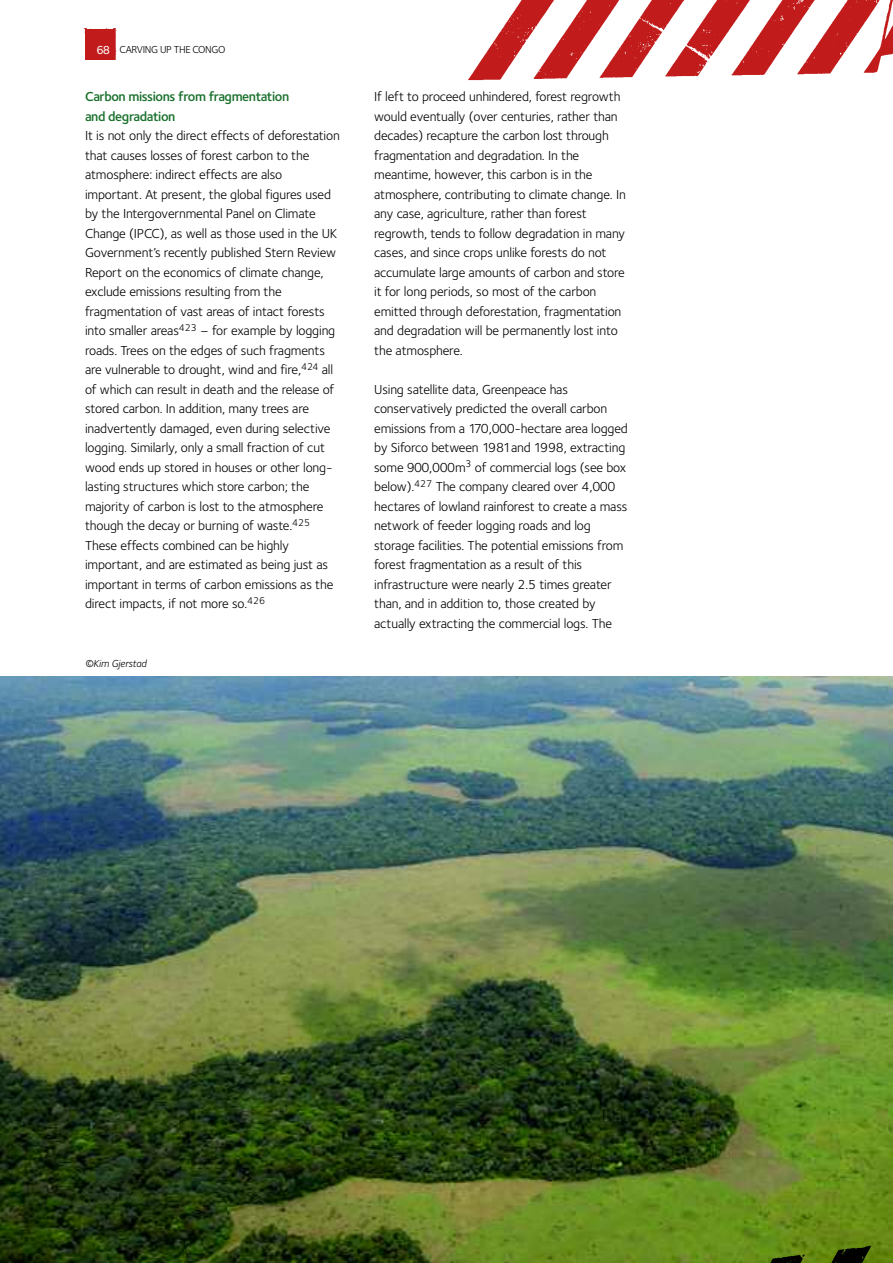
<style>
.page{position:relative;width:893px;height:1263px;background:#fff}
.page>*{position:absolute;margin:0;border:0;box-sizing:border-box;transform-origin:0 0}
.t1{font:13.5px/19.5px "Foundry Sterling";letter-spacing:-.01em;color:#000}
.t2{font:600 13.5px/19.5px "Foundry Sterling";letter-spacing:-.03em;color:#1a702c}
.t3{font:10.5px "Foundry Sterling";letter-spacing:-.035em;color:#000}
.t4{font:italic 10.5px "Foundry Sterling";letter-spacing:-.01em;color:#000}
.s1{font-weight:500;font-size:12px;color:#fff}
</style>
<div class="page">
<div style="left:85px;top:30px;width:30px;height:30px;background:#c11b1b"></div>
<img style="left:85px;top:28px;width:30px;height:2px">
<img style="left:113px;top:29px;width:4px;height:31px">
<img style="left:0;top:677px;width:893px;height:586px">
<img style="left:468px;top:0;width:425px;height:81px">
<img style="left:730px;top:1193px;width:163px;height:70px">
<p class="t3" style="left:96px;top:46px;width:131px"><span class="s1">68</span> CARVING UP THE CONGO</p>
<p class="t2" style="left:85px;top:88px;width:206px">Carbon missions from fragmentation and degradation</p>
<p class="t1" style="left:85px;top:127px;width:256px">It is not only the direct effects of deforestation that causes losses of forest carbon to the atmosphere: indirect effects are also important. At present, the global figures used by the Intergovernmental Panel on Climate Change (IPCC), as well as those used in the UK Government’s recently published Stern Review Report on the economics of climate change, exclude emissions resulting from the fragmentation of vast areas of intact forests into smaller areas<sup>423</sup> – for example by logging roads. Trees on the edges of such fragments are vulnerable to drought, wind and fire,<sup>424</sup> all of which can result in death and the release of stored carbon. In addition, many trees are inadvertently damaged, even during selective logging. Similarly, only a small fraction of cut wood ends up stored in houses or other long&shy;lasting structures which store carbon; the majority of carbon is lost to the atmosphere though the decay or burning of waste.<sup>425<br></sup>These effects combined can be highly important, and are estimated as being just as important in terms of carbon emissions as the direct impacts, if not more so.<sup>426</sup></p>
<p class="t4" style="left:85px;top:659px;width:63px">©Kim Gjerstad</p>
<p class="t1" style="left:374px;top:88px;width:253px">If left to proceed unhindered, forest regrowth would eventually (over centuries, rather than decades) recapture the carbon lost through fragmentation and degradation. In the meantime, however, this carbon is in the atmosphere, contributing to climate change. In any case, agriculture, rather than forest regrowth, tends to follow degradation in many cases, and since crops unlike forests do not accumulate large amounts of carbon and store it for long periods, so most of the carbon emitted through deforestation, fragmentation and degradation will be permanently lost into the atmosphere.</p>
<p class="t1" style="left:374px;top:380px;width:255px">Using satellite data, Greenpeace has conservatively predicted the overall carbon emissions from a 170,000-hectare area logged by Siforco between 1981and 1998, extracting some 900,000m<sup>3</sup> of commercial logs (see box below).<sup>427</sup> The company cleared over 4,000 hectares of lowland rainforest to create a mass network of feeder logging roads and log storage facilities. The potential emissions from forest fragmentation as a result of this infrastructure were nearly 2.5 times greater than, and in addition to, those created by actually extracting the commercial logs. The</p>
</div>
